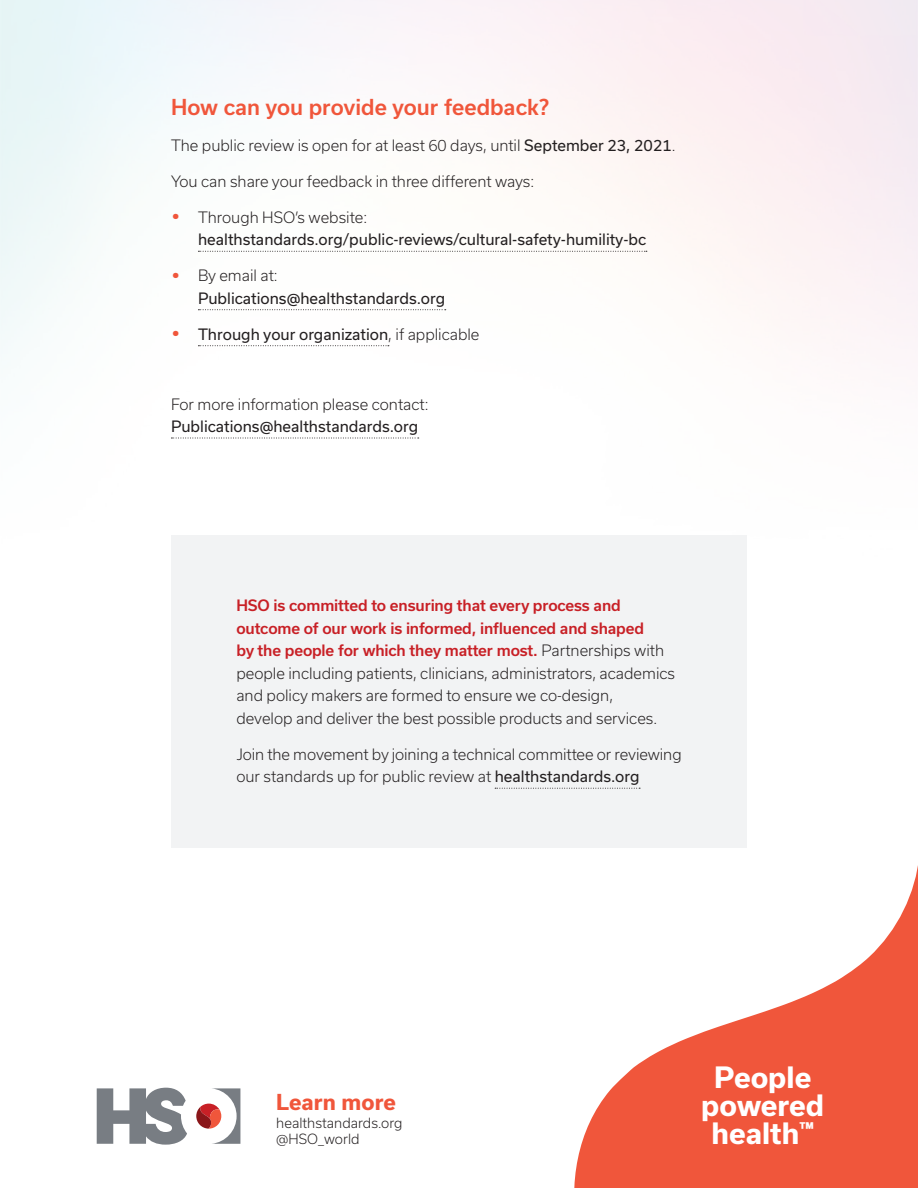
<style>
.page{position:relative;width:918px;height:1188px;background:#fff}
.page>*{position:absolute;margin:0;border:0;box-sizing:border-box;transform-origin:0 0}
.t1{font:700 28.05px/28.5px "Usual";color:#fff;text-align:center}
.t2{font:500 21px "Usual";color:#f0563b}
.t3{font:700 21px "Usual";color:#f0563b}
.t4{font:300 15px/22.5px "Usual";color:#231f20}
.t5{font:15px/22.5px "Usual";color:#231f20}
.t6{font:300 13.5px/16px "Usual";color:#231f20}
.s1{font-weight:400}
.s2{font-weight:300;font-size:24px;color:#f0563b}
.s3{font-weight:300}
.s4{font-weight:500;color:#c82026}
</style>
<div class="page">
<svg style="left:574px;top:865px;width:344px;height:323px;fill:#f0563b"></svg>
<svg style="left:97px;top:1088px;width:90px;height:56px"></svg>
<svg style="left:196px;top:1088px;width:44px;height:56px"></svg>
<div style="left:171px;top:535px;width:576px;height:313px;background:#f2f3f4"></div>
<svg style="left:495px;top:788px;width:145px;height:1px"></svg>
<svg style="left:198px;top:251px;width:449px;height:1px"></svg>
<svg style="left:198px;top:309px;width:248px;height:1px"></svg>
<svg style="left:198px;top:345px;width:191px;height:1px"></svg>
<svg style="left:171px;top:438px;width:248px;height:1px"></svg>
<h2 class="t2" style="left:171px;top:95px;width:380px">How can you provide your feedback?</h2>
<p class="t4" style="left:171px;top:134px;width:506px">The public review is open for at least 60 days, until <span class="s1">September 23, 2021</span>.</p>
<p class="t4" style="left:171px;top:170px;width:365px">You can share your feedback in three different ways:</p>
<p class="t5" style="left:198px;top:206px;width:450px;text-indent:-27px"><span class="s2">•</span> <span class="s3">Through HSO’s website: </span>healthstandards.org/public-reviews/cultural-safety-humility-bc</p>
<p class="t5" style="left:198px;top:264px;width:249px;text-indent:-27px"><span class="s2">•</span> <span class="s3">By email at:<br></span>Publications@healthstandards.org</p>
<p class="t5" style="left:171px;top:323px;width:310px"><span class="s2">•</span> Through your organization<span class="s3">, if applicable</span></p>
<p class="t4" style="left:171px;top:393px;width:259px">For more information please contact:</p>
<p class="t5" style="left:171px;top:415px;width:249px">Publications@healthstandards.org</p>
<p class="t4" style="left:236px;top:594px;width:440px"><span class="s4">HSO is committed to ensuring that every process and outcome of our work is informed, influenced and shaped<br>by the people for which they matter most.</span> Partnerships with people including patients, clinicians, administrators, academics and policy makers are formed to ensure we co‑design,<br>develop and deliver the best possible products and services.</p>
<p class="t4" style="left:236px;top:743px;width:447px">Join the movement by joining a technical committee or reviewing our standards up for public review at <span class="s1">healthstandards.org</span></p>
<h2 class="t3" style="left:276px;top:1090px;width:121px">Learn more</h2>
<p class="t6" style="left:276px;top:1115px;width:128px">healthstandards.org @HSO_world</p>
<h1 class="t1" style="left:701px;top:1063px;width:124px">People powered health<sup>™</sup></h1>
</div>
